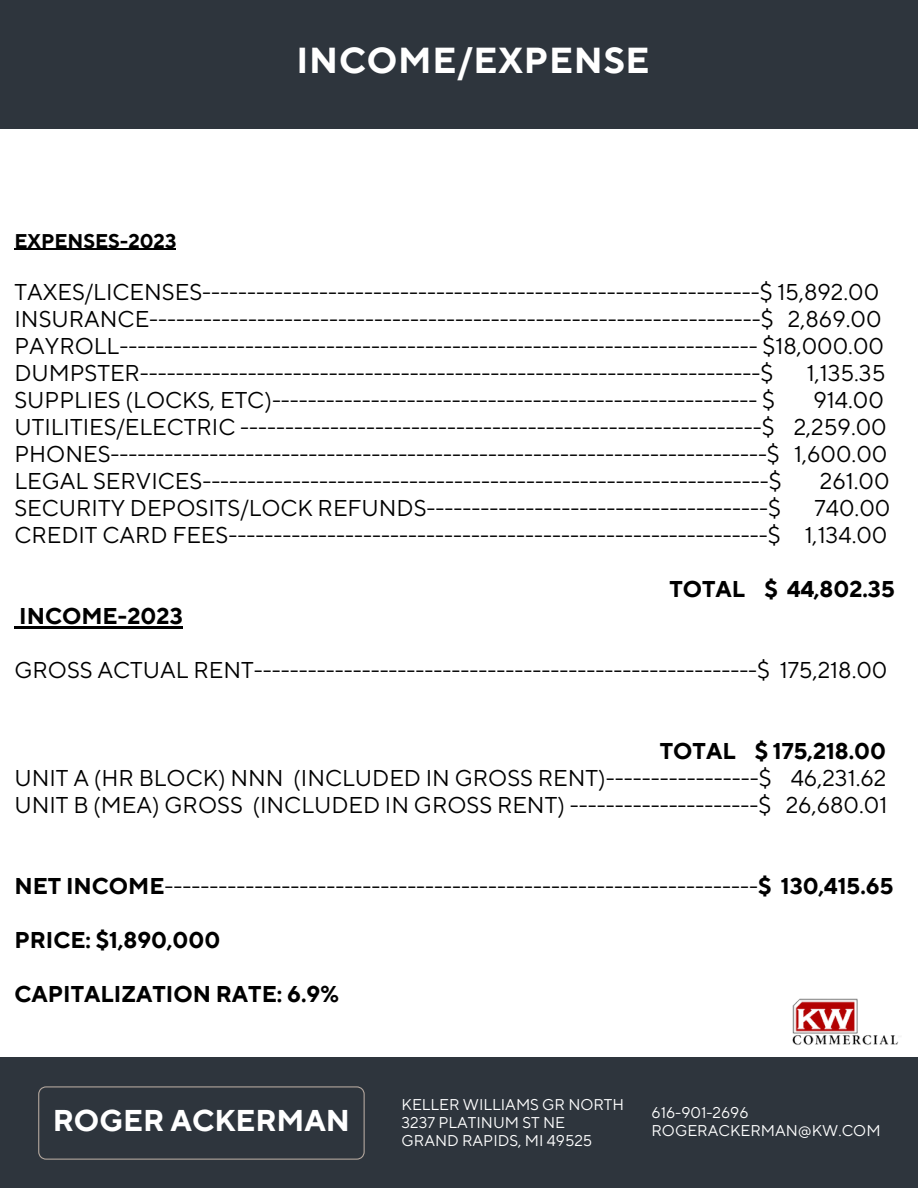
<style>
.page{position:relative;width:918px;height:1188px;background:#fff}
.page>*{position:absolute;margin:0;border:0;box-sizing:border-box;transform-origin:0 0}
.t1{font:700 36px "TT Norms Pro";letter-spacing:.025em;color:#fff}
.t2{font:700 30px "TT Norms Pro";color:#fff}
.t3{font:22.8px/27px "TT Norms Pro";color:#000}
.t4{font:700 22.8px "TT Norms Pro";color:#000}
.t5{font:700 19.8px "TT Norms Pro";color:#000}
.t6{font:15.45px "TT Norms Pro";color:#fff}
.s1{font-weight:700}
</style>
<div class="page">
<div style="left:0;top:0;width:918px;height:129px;background:#2e353d"></div>
<div style="left:0;top:1058px;width:918px;height:130px;background:#2e353d"></div>
<svg style="left:38px;top:1086px;width:326px;height:73px"></svg>
<img style="left:792px;top:998px;width:109px;height:47px">
<hr style="left:14px;top:249px;width:162px;height:1px;background:#000">
<hr style="left:19px;top:627px;width:164px;height:2px;background:#000">
<p class="t1" style="left:297px;top:39px;width:355px">INCOME/EXPENSE</p>
<h5 class="t5" style="left:14px;top:229px;width:163px">EXPENSES-2023</h5>
<h4 class="t3" style="left:14px;top:280px;width:871px">TAXES/LICENSES--------------------------------------------------------------$ 15,892.00<br>INSURANCE--------------------------------------------------------------------$ 2,869.00<br>PAYROLL----------------------------------------------------------------------- $18,000.00<br>DUMPSTER---------------------------------------------------------------------$</h4>
<h4 class="t3" style="left:807px;top:361px;width:80px">1,135.35</h4>
<h4 class="t3" style="left:14px;top:388px;width:762px">SUPPLIES (LOCKS, ETC)------------------------------------------------------ $</h4>
<h4 class="t3" style="left:14px;top:388px;width:874px;text-indent:799px">914.00<br>UTILITIES/ELECTRIC ----------------------------------------------------------$ 2,259.00<br>PHONES-------------------------------------------------------------------------$ 1,600.00<br>LEGAL SERVICES---------------------------------------------------------------$</h4>
<h4 class="t3" style="left:820px;top:469px;width:71px">261.00</h4>
<h4 class="t3" style="left:14px;top:496px;width:768px">SECURITY DEPOSITS/LOCK REFUNDS--------------------------------------$</h4>
<h4 class="t3" style="left:14px;top:496px;width:877px;text-align:right">740.00<br>CREDIT CARD FEES------------------------------------------------------------$ 1,134.00</h4>
<h3 class="t4" style="left:669px;top:576px;width:227px">TOTAL $ 44,802.35</h3>
<h3 class="t4" style="left:19px;top:603px;width:165px">INCOME-2023</h3>
<h4 class="t3" style="left:14px;top:658px;width:874px">GROSS ACTUAL RENT--------------------------------------------------------$ 175,218.00</h4>
<h4 class="t3" style="left:14px;top:739px;width:874px;text-align:justify;text-indent:645px"><span class="s1">TOTAL $ 175,218.00<br></span>UNIT A (HR BLOCK) NNN (INCLUDED IN GROSS RENT)-----------------$ 46,231.62<br>UNIT B (MEA) GROSS (INCLUDED IN GROSS RENT) ---------------------$ 26,680.01</h4>
<h4 class="t3" style="left:14px;top:874px;width:881px"><span class="s1">NET INCOME</span>------------------------------------------------------------------<span class="s1">$ 130,415.65</span></h4>
<h3 class="t4" style="left:14px;top:927px;width:208px">PRICE: $1,890,000</h3>
<h3 class="t4" style="left:14px;top:981px;width:326px">CAPITALIZATION RATE: 6.9%</h3>
<p class="t2" style="left:53px;top:1102px;width:299px">ROGER ACKERMAN</p>
<h2 class="t6" style="left:402px;top:1095px;width:224px">KELLER WILLIAMS GR NORTH</h2>
<p class="t6" style="left:402px;top:1113px;width:165px">3237 PLATINUM ST NE</p>
<p class="t6" style="left:402px;top:1131px;width:192px">GRAND RAPIDS, MI 49525</p>
<p class="t6" style="left:652px;top:1104px;width:99px">616-901-2696</p>
<p class="t6" style="left:652px;top:1122px;width:231px">ROGERACKERMAN@KW.COM</p>
</div>
